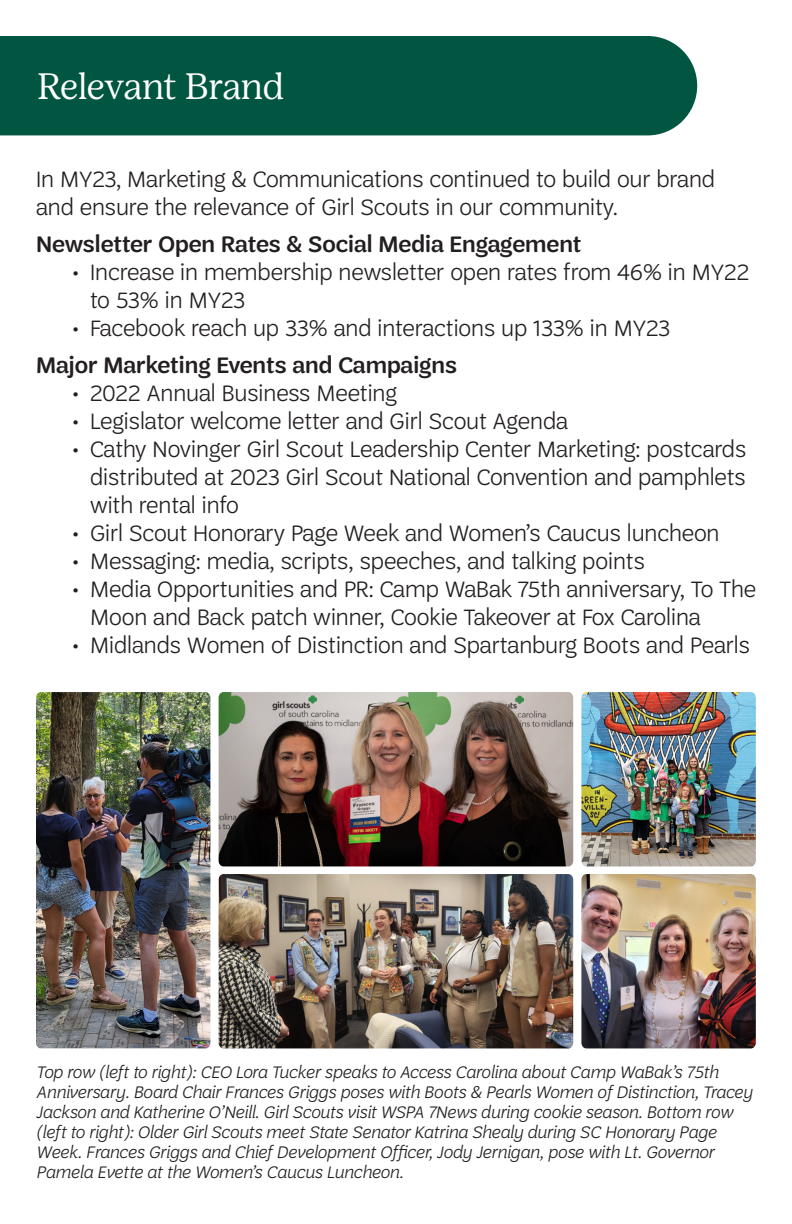
<style>
.page{position:relative;width:792px;height:1224px;background:#fff}
.page>*{position:absolute;margin:0;border:0;box-sizing:border-box;transform-origin:0 0}
.t1{font:300 36.6px "Girl Scout Display";letter-spacing:-.01em;color:#fff}
.t2{font:300 24px/28px "Trefoil Sans";color:#231f20}
.t3{font:500 24px "Trefoil Sans";color:#231f20}
.t4{font:italic 300 18px/20px "Trefoil Sans";color:#231f20}
</style>
<div class="page">
<div style="left:0;top:36px;width:697px;height:99px;background:#005640"></div>
<img style="left:581px;top:874px;width:175px;height:174px">
<img style="left:219px;top:874px;width:354px;height:174px">
<img style="left:581px;top:692px;width:175px;height:174px">
<img style="left:36px;top:692px;width:174px;height:356px">
<img style="left:219px;top:692px;width:354px;height:174px">
<p class="t1" style="left:38px;top:66px;width:248px">Relevant Brand</p>
<p class="t2" style="left:36px;top:165px;width:681px">In MY23, Marketing &amp; Communications continued to build our brand and ensure the relevance of Girl Scouts in our community.</p>
<p class="t3" style="left:36px;top:231px;width:547px">Newsletter Open Rates &amp; Social Media Engagement</p>
<p class="t2" style="left:90px;top:258px;width:661px;text-indent:-18px">• Increase in membership newsletter open rates from 46% in MY22 to 53% in MY23</p>
<p class="t2" style="left:72px;top:314px;width:600px">• Facebook reach up 33% and interactions up 133% in MY23</p>
<p class="t3" style="left:36px;top:352px;width:422px">Major Marketing Events and Campaigns</p>
<p class="t2" style="left:72px;top:379px;width:326px">• 2022 Annual Business Meeting</p>
<p class="t2" style="left:72px;top:407px;width:498px">• Legislator welcome letter and Girl Scout Agenda</p>
<p class="t2" style="left:90px;top:435px;width:658px;text-align:justify;text-indent:-18px">• Cathy Novinger Girl Scout Leadership Center Marketing: postcards distributed at 2023 Girl Scout National Convention and pamphlets with rental info</p>
<p class="t2" style="left:72px;top:519px;width:649px">• Girl Scout Honorary Page Week and Women’s Caucus luncheon</p>
<p class="t2" style="left:72px;top:547px;width:574px">• Messaging: media, scripts, speeches, and talking points</p>
<p class="t2" style="left:90px;top:575px;width:668px;text-indent:-18px">• Media Opportunities and PR: Camp WaBak 75th anniversary, To The<br>Moon and Back patch winner, Cookie Takeover at Fox Carolina</p>
<p class="t2" style="left:72px;top:631px;width:680px">• Midlands Women of Distinction and Spartanburg Boots and Pearls</p>
<p class="t4" style="left:36px;top:1062px;width:718px">Top row (left to right): CEO Lora Tucker speaks to Access Carolina about Camp WaBak’s 75th Anniversary. Board Chair Frances Griggs poses with Boots &amp; Pearls Women of Distinction, Tracey Jackson and Katherine O’Neill. Girl Scouts visit WSPA 7News during cookie season. Bottom row (left to right): Older Girl Scouts meet State Senator Katrina Shealy during SC Honorary Page Week. Frances Griggs and Chief Development Officer, Jody Jernigan, pose with Lt. Governor Pamela Evette at the Women’s Caucus Luncheon.</p>
</div>
